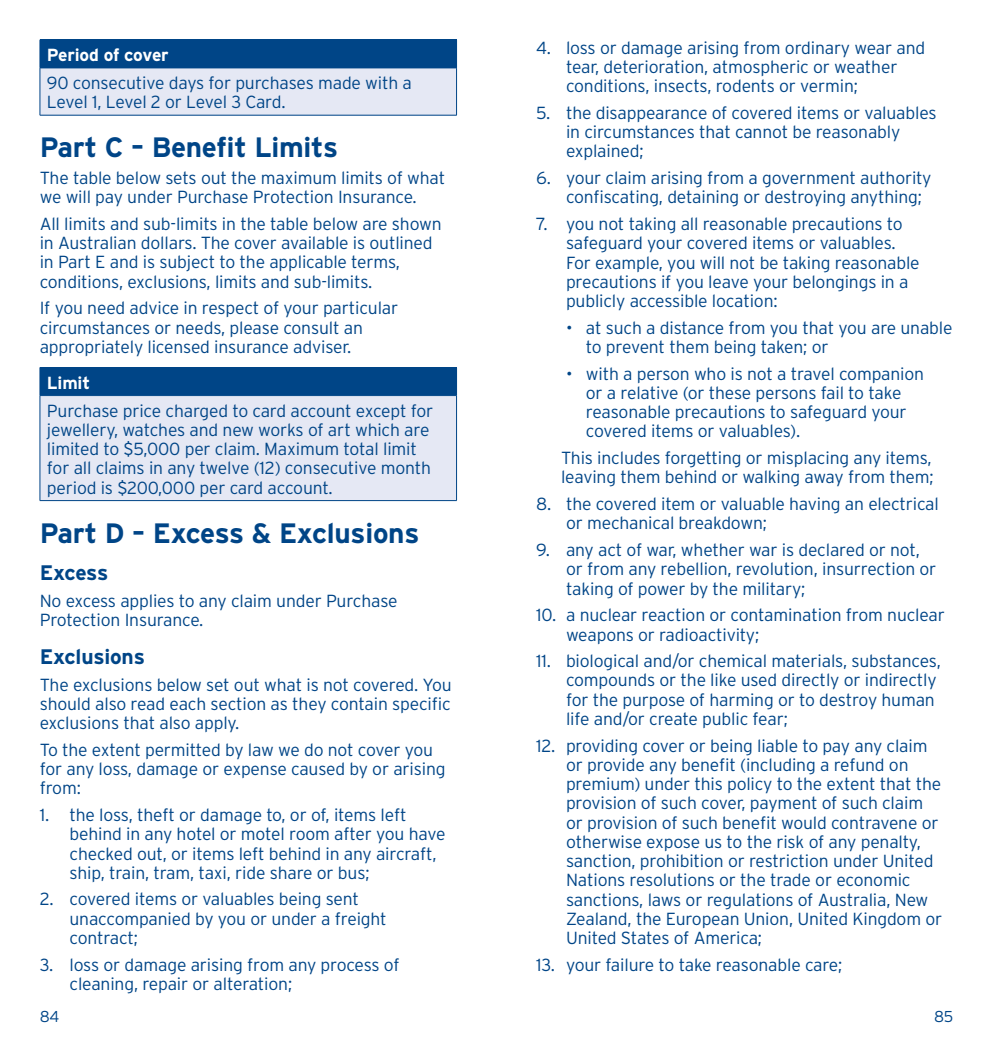
<style>
.page{position:relative;width:993px;height:1042px;background:#fff}
.page>*{position:absolute;margin:0;border:0;box-sizing:border-box;transform-origin:0 0}
.t1{font:700 28px "Interstate";letter-spacing:-.01em;color:#004587}
.t2{font:700 21px "Interstate";letter-spacing:-.01em;color:#004587}
.t3{font:300 17.5px/19.2px "Interstate";letter-spacing:-.01em;color:#004587}
.t4{font:700 17.5px "Interstate";letter-spacing:-.01em;color:#fff}
.t5{font:300 15.75px "Interstate";color:#004587}
</style>
<div class="page">
<div style="left:40px;top:40px;width:416px;height:28px;background:#004587"></div>
<div style="left:40px;top:68px;width:416px;height:47px;background:#e5e8f4"></div>
<hr style="left:40px;top:68px;width:416px;height:1px;background:#004587">
<hr style="left:40px;top:68px;width:1px;height:47px;background:#004587">
<hr style="left:456px;top:68px;width:1px;height:47px;background:#004587">
<hr style="left:40px;top:115px;width:416px;height:1px;background:#004587">
<svg style="left:456px;top:40px;width:1px;height:28px"></svg>
<div style="left:40px;top:367px;width:416px;height:28px;background:#004587"></div>
<div style="left:40px;top:395px;width:416px;height:105px;background:#e5e8f4"></div>
<hr style="left:40px;top:396px;width:1px;height:104px;background:#004587">
<hr style="left:456px;top:396px;width:1px;height:104px;background:#004587">
<hr style="left:40px;top:500px;width:416px;height:1px;background:#004587">
<svg style="left:456px;top:368px;width:1px;height:27px"></svg>
<hr style="left:40px;top:395px;width:416px;height:1px;background:#004587">
<p class="t4" style="left:47px;top:44px;width:123px">Period of cover</p>
<p class="t3" style="left:47px;top:73px;width:366px">90 consecutive days for purchases made with a<br>Level 1, Level 2 or Level 3 Card.</p>
<h1 class="t1" style="left:40px;top:130px;width:300px">Part C – Benefit Limits</h1>
<p class="t3" style="left:40px;top:168px;width:407px">The table below sets out the maximum limits of what we will pay under Purchase Protection Insurance.</p>
<p class="t3" style="left:40px;top:214px;width:403px">All limits and sub-limits in the table below are shown in Australian dollars. The cover available is outlined in Part E and is subject to the applicable terms, conditions, exclusions, limits and sub-limits.</p>
<p class="t3" style="left:40px;top:298px;width:360px">If you need advice in respect of your particular circumstances or needs, please consult an appropriately licensed insurance adviser.</p>
<p class="t4" style="left:47px;top:372px;width:45px">Limit</p>
<p class="t3" style="left:47px;top:401px;width:388px">Purchase price charged to card account except for jewellery, watches and new works of art which are limited to $5,000 per claim. Maximum total limit for all claims in any twelve (12) consecutive month period is $200,000 per card account.</p>
<h1 class="t1" style="left:40px;top:516px;width:381px">Part D – Excess &amp; Exclusions</h1>
<p class="t2" style="left:40px;top:560px;width:70px">Excess</p>
<p class="t3" style="left:40px;top:591px;width:359px">No excess applies to any claim under Purchase<br>Protection Insurance.</p>
<p class="t2" style="left:40px;top:644px;width:107px">Exclusions</p>
<p class="t3" style="left:40px;top:675px;width:413px;text-align:justify">The exclusions below set out what is not covered. You should also read each section as they contain specific exclusions that also apply.</p>
<p class="t3" style="left:40px;top:740px;width:407px">To the extent permitted by law we do not cover you for any loss, damage or expense caused by or arising from:</p>
<p class="t3" style="left:69px;top:805px;width:377px;text-indent:-30px">1. the loss, theft or damage to, or of, items left behind in any hotel or motel room after you have checked out, or items left behind in any aircraft, ship, train, tram, taxi, ride share or bus;</p>
<p class="t3" style="left:69px;top:889px;width:318px;text-indent:-30px">2. covered items or valuables being sent unaccompanied by you or under a freight contract;</p>
<p class="t3" style="left:69px;top:955px;width:331px;text-indent:-30px">3. loss or damage arising from any process of cleaning, repair or alteration;</p>
<p class="t3" style="left:566px;top:38px;width:361px;text-indent:-30px">4. loss or damage arising from ordinary wear and tear, deterioration, atmospheric or weather conditions, insects, rodents or vermin;</p>
<p class="t3" style="left:566px;top:103px;width:372px;text-indent:-30px">5. the disappearance of covered items or valuables in circumstances that cannot be reasonably explained;</p>
<p class="t3" style="left:566px;top:168px;width:367px;text-indent:-30px">6. your claim arising from a government authority confiscating, detaining or destroying anything;</p>
<p class="t3" style="left:566px;top:214px;width:355px;text-indent:-30px">7. you not taking all reasonable precautions to safeguard your covered items or valuables.<br>For example, you will not be taking reasonable precautions if you leave your belongings in a publicly accessible location:</p>
<p class="t3" style="left:585px;top:318px;width:368px;text-indent:-20px">• at such a distance from you that you are unable to prevent them being taken; or</p>
<p class="t3" style="left:585px;top:364px;width:339px;text-indent:-20px">• with a person who is not a travel companion or a relative (or these persons fail to take reasonable precautions to safeguard your covered items or valuables).</p>
<p class="t3" style="left:561px;top:448px;width:374px">This includes forgetting or misplacing any items, leaving them behind or walking away from them;</p>
<p class="t3" style="left:566px;top:494px;width:374px;text-indent:-30px">8. the covered item or valuable having an electrical or mechanical breakdown;</p>
<p class="t3" style="left:566px;top:540px;width:372px;text-indent:-30px">9. any act of war, whether war is declared or not, or from any rebellion, revolution, insurrection or taking of power by the military;</p>
<p class="t3" style="left:566px;top:605px;width:380px;text-indent:-30px">10. a nuclear reaction or contamination from nuclear weapons or radioactivity;</p>
<p class="t3" style="left:566px;top:651px;width:376px;text-indent:-30px">11. biological and/or chemical materials, substances, compounds or the like used directly or indirectly for the purpose of harming or to destroy human life and/or create public fear;</p>
<p class="t3" style="left:566px;top:736px;width:377px;text-indent:-30px">12. providing cover or being liable to pay any claim or provide any benefit (including a refund on premium) under this policy to the extent that the provision of such cover, payment of such claim or provision of such benefit would contravene or otherwise expose us to the risk of any penalty, sanction, prohibition or restriction under United Nations resolutions or the trade or economic sanctions, laws or regulations of Australia, New Zealand, the European Union, United Kingdom or United States of America;</p>
<p class="t3" style="left:536px;top:955px;width:307px">13. your failure to take reasonable care;</p>
<p class="t5" style="left:40px;top:1007px;width:21px">84</p>
<p class="t5" style="left:933px;top:1007px;width:21px">85</p>
</div>
